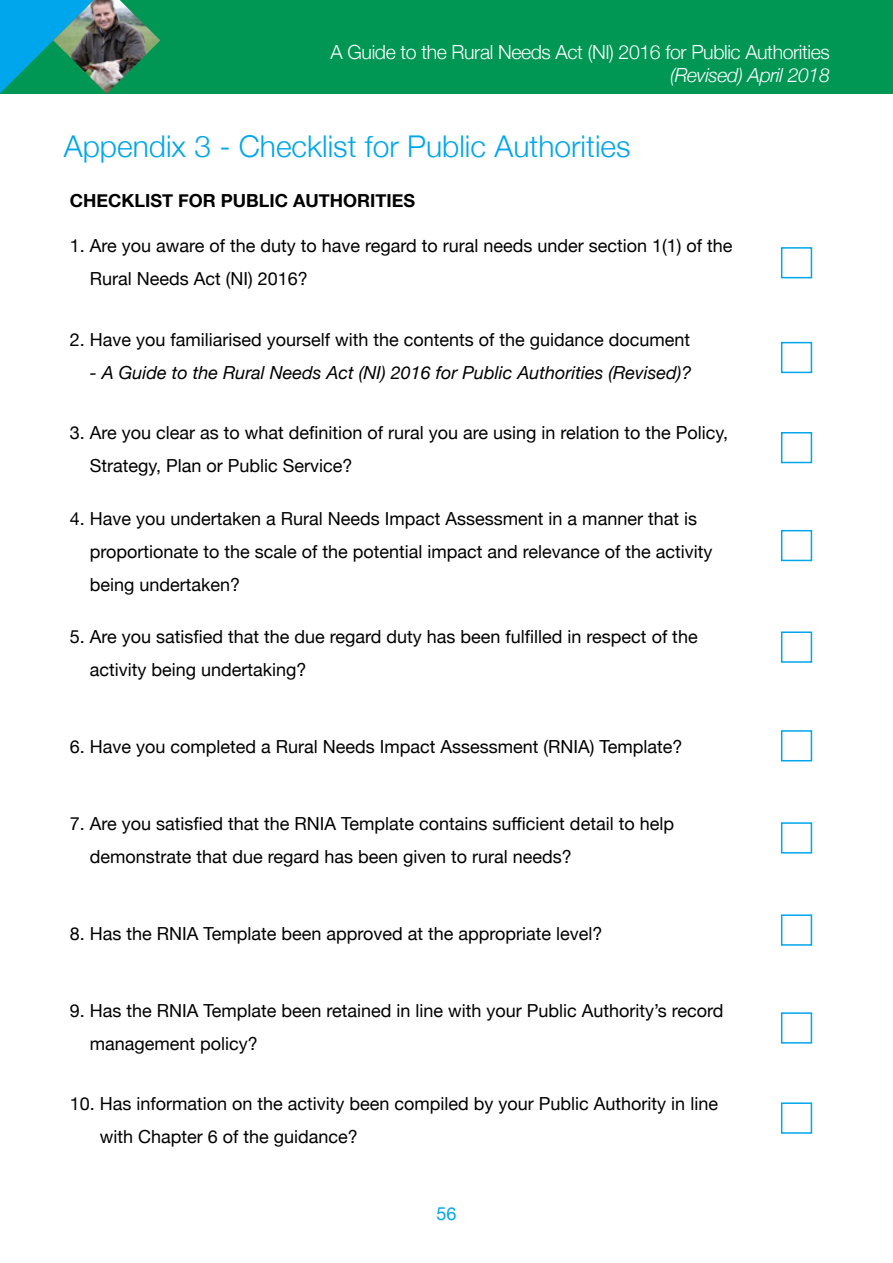
<style>
.page{position:relative;width:893px;height:1263px;background:#fff}
.page>*{position:absolute;margin:0;border:0;box-sizing:border-box;transform-origin:0 0}
.t1{font:300 30px "Helvetica Neue";color:#00a6eb}
.t2{font:300 19.5px "Helvetica Neue";letter-spacing:-.02em;color:#fff}
.t3{font:italic 300 19.5px "Helvetica Neue";letter-spacing:-.02em;color:#fff}
.Body_text{font:18px/33px "Helvetica Neue";color:#000}
.Body_text-2{font:italic 18px "Helvetica Neue";color:#000}
.Body_text-3{font:700 18px "Helvetica Neue";color:#000}
.t4{font:18px "Helvetica Neue";color:#00a6eb}
</style>
<div class="page">
<div style="left:0;top:0;width:893px;height:94px;background:#009754"></div>
<svg style="left:0;top:0;width:54px;height:93px"></svg>
<div style="left:781px;top:247px;width:31px;height:31px;border:2px solid #00a6eb"></div>
<div style="left:781px;top:342px;width:31px;height:31px;border:2px solid #00a6eb"></div>
<div style="left:781px;top:432px;width:31px;height:31px;border:2px solid #00a6eb"></div>
<div style="left:781px;top:530px;width:31px;height:31px;border:2px solid #00a6eb"></div>
<div style="left:781px;top:631px;width:31px;height:32px;border:2px solid #00a6eb"></div>
<div style="left:781px;top:730px;width:31px;height:31px;border:2px solid #00a6eb"></div>
<div style="left:781px;top:822px;width:31px;height:31px;border:2px solid #00a6eb"></div>
<div style="left:781px;top:914px;width:31px;height:32px;border:2px solid #00a6eb"></div>
<div style="left:781px;top:1012px;width:31px;height:31px;border:2px solid #00a6eb"></div>
<div style="left:781px;top:1102px;width:31px;height:32px;border:2px solid #00a6eb"></div>
<img style="left:54px;top:0;width:106px;height:94px">
<p class="t2" style="left:331px;top:37px;width:501px">A Guide to the Rural Needs Act (NI) 2016 for Public Authorities</p>
<p class="t3" style="left:670px;top:59px;width:161px">(Revised) April 2018</p>
<p class="t1" style="left:64px;top:122px;width:568px">Appendix 3 - Checklist for Public Authorities</p>
<p class="Body_text-3" style="left:70px;top:187px;width:347px">CHECKLIST FOR PUBLIC AUTHORITIES</p>
<p class="Body_text" style="left:90px;top:230px;width:644px;text-indent:-20px">1. Are you aware of the duty to have regard to rural needs under section 1(1) of the<br>Rural Needs Act (NI) 2016?</p>
<p class="Body_text" style="left:70px;top:324px;width:622px">2. Have you familiarised yourself with the contents of the guidance document</p>
<p class="Body_text-2" style="left:90px;top:359px;width:603px">- A Guide to the Rural Needs Act (NI) 2016 for Public Authorities (Revised)?</p>
<p class="Body_text" style="left:90px;top:417px;width:640px;text-indent:-20px">3. Are you clear as to what definition of rural you are using in relation to the Policy,<br>Strategy, Plan or Public Service?</p>
<p class="Body_text" style="left:90px;top:503px;width:624px;text-indent:-20px">4. Have you undertaken a Rural Needs Impact Assessment in a manner that is proportionate to the scale of the potential impact and relevance of the activity being undertaken?</p>
<p class="Body_text" style="left:90px;top:621px;width:609px;text-indent:-20px">5. Are you satisfied that the due regard duty has been fulfilled in respect of the activity being undertaking?</p>
<p class="Body_text" style="left:70px;top:731px;width:614px">6. Have you completed a Rural Needs Impact Assessment (RNIA) Template?</p>
<p class="Body_text" style="left:90px;top:808px;width:586px;text-indent:-20px">7. Are you satisfied that the RNIA Template contains sufficient detail to help demonstrate that due regard has been given to rural needs?</p>
<p class="Body_text" style="left:70px;top:918px;width:534px">8. Has the RNIA Template been approved at the appropriate level?</p>
<p class="Body_text" style="left:90px;top:995px;width:635px;text-indent:-20px">9. Has the RNIA Template been retained in line with your Public Authority’s record management policy?</p>
<p class="Body_text" style="left:100px;top:1088px;width:620px;text-indent:-30px">10. Has information on the activity been compiled by your Public Authority in line with Chapter 6 of the guidance?</p>
<p class="t4" style="left:436px;top:1200px;width:22px">56</p>
</div>
